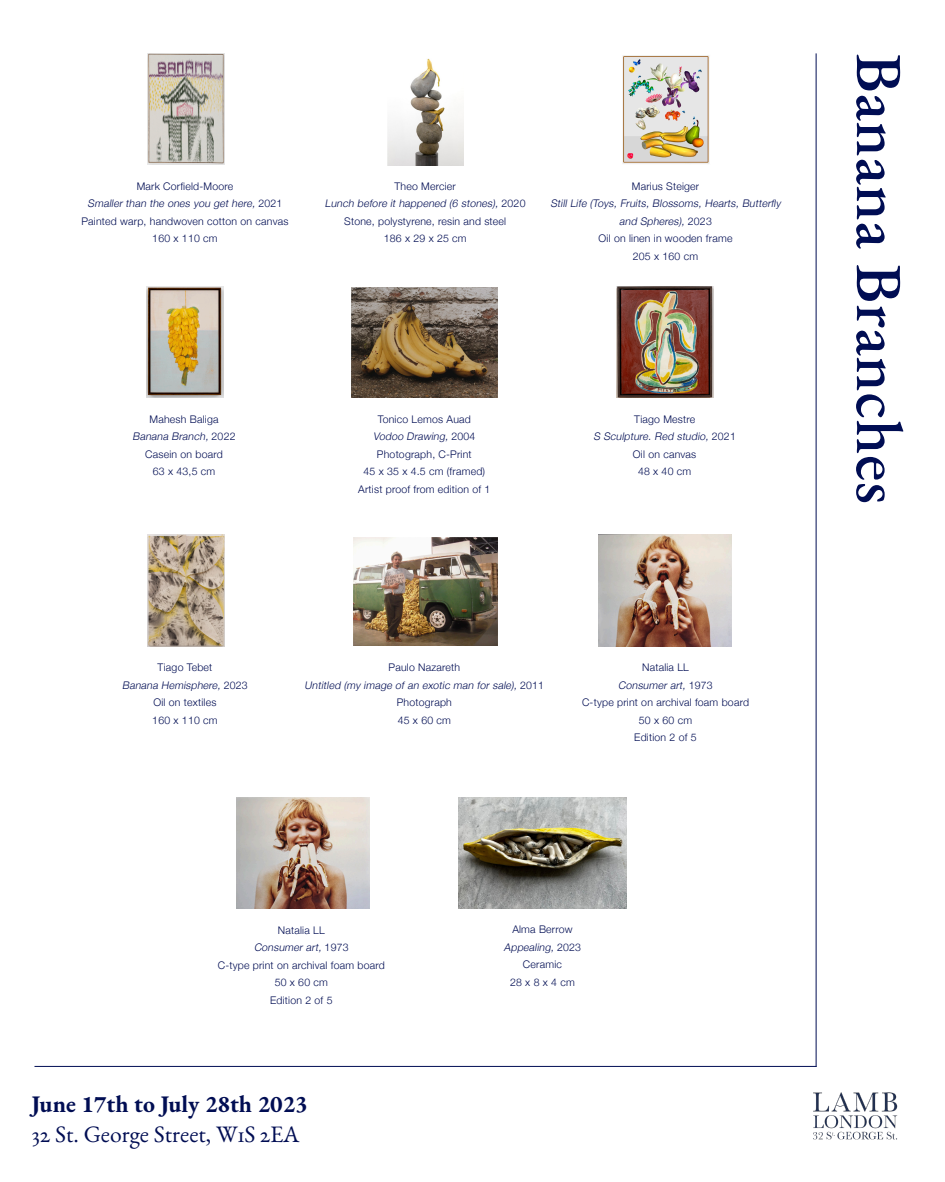
<style>
.page{position:relative;width:945px;height:1182px;background:#fff}
.page>*{position:absolute;margin:0;border:0;box-sizing:border-box;transform-origin:0 0}
.t1{font:500 65.62px "EB Garamond";letter-spacing:.01em;color:#000d53}
.t2{font:23.62px "EB Garamond";color:#000d53}
.t3{font:700 23.62px "EB Garamond";color:#000d53}
.t4{font:300 10.5px "Helvetica Neue";letter-spacing:.02em;color:#000d53}
.t5{font:italic 300 10.5px/17.5px "Helvetica Neue";color:#000d53;text-align:center}
.s1{font-style:normal}
</style>
<div class="page">
<hr style="left:816px;top:53px;width:1px;height:1013px;background:#000d53">
<hr style="left:34px;top:1065px;width:783px;height:1px;background:#000d53">
<img style="left:813px;top:1092px;width:85px;height:48px">
<img style="left:147px;top:53px;width:78px;height:111px">
<img style="left:387px;top:58px;width:76px;height:107px">
<img style="left:622px;top:55px;width:87px;height:109px">
<img style="left:146px;top:286px;width:78px;height:111px">
<img style="left:351px;top:288px;width:147px;height:109px">
<img style="left:617px;top:286px;width:96px;height:111px">
<img style="left:147px;top:535px;width:78px;height:111px">
<img style="left:353px;top:537px;width:144px;height:108px">
<img style="left:598px;top:535px;width:134px;height:111px">
<img style="left:236px;top:797px;width:133px;height:111px">
<img style="left:458px;top:797px;width:168px;height:111px">
<p class="t4" style="left:137px;top:177px;width:98px">Mark Corfield-Moore</p>
<p class="t5" style="left:88px;top:194px;width:196px">Smallerthan the ones you gethere,<span class="s1">2 0 2 1</span></p>
<p class="t4" style="left:81px;top:212px;width:209px">Painted warp, handwoven cotton on canvas</p>
<p class="t4" style="left:152px;top:230px;width:67px">160 x 110 cm</p>
<p class="t4" style="left:395px;top:177px;width:63px">Theo Mercier</p>
<p class="t5" style="left:325px;top:194px;width:202px">Lunch before ithappened (6 stones),<span class="s1">2 0 2 0</span></p>
<p class="t4" style="left:344px;top:212px;width:163px">Stone, polystyrene, resin and steel</p>
<p class="t4" style="left:384px;top:230px;width:84px">186 x 29 x 25 cm</p>
<p class="t4" style="left:632px;top:177px;width:69px">Marius Steiger</p>
<p class="t5" style="left:550px;top:194px;width:234px">StillLife (Toys,Fruits,Blossoms,Hearts,Butterfly and Spheres),<span class="s1">2 0 2 3</span></p>
<p class="t4" style="left:599px;top:230px;width:135px">Oil on linen in wooden frame</p>
<p class="t4" style="left:633px;top:247px;width:67px">205 x 160 cm</p>
<p class="t4" style="left:150px;top:410px;width:70px">Mahesh Baliga</p>
<p class="t5" style="left:133px;top:427px;width:105px">Banana Branch,<span class="s1">2 0 2 2</span></p>
<p class="t4" style="left:145px;top:445px;width:79px">Casein on board</p>
<p class="t4" style="left:153px;top:463px;width:64px">63 x 43,5 cm</p>
<p class="t4" style="left:378px;top:410px;width:95px">Tonico Lemos Auad</p>
<p class="t5" style="left:373px;top:427px;width:104px">Vodoo Drawing,<span class="s1">2 0 0 4</span></p>
<p class="t4" style="left:377px;top:445px;width:96px">Photograph, C-Print</p>
<p class="t4" style="left:364px;top:463px;width:123px">45 x 35 x 4.5 cm (framed)</p>
<p class="t4" style="left:358px;top:480px;width:134px">Artist proof from edition of 1</p>
<p class="t4" style="left:634px;top:410px;width:63px">Tiago Mestre</p>
<p class="t5" style="left:593px;top:427px;width:144px">S Sculpture.Red studio,<span class="s1">2 0 2 1</span></p>
<p class="t4" style="left:633px;top:445px;width:65px">Oil on canvas</p>
<p class="t4" style="left:638px;top:463px;width:55px">48 x 40 cm</p>
<p class="t4" style="left:158px;top:659px;width:56px">Tiago Tebet</p>
<p class="t5" style="left:122px;top:675px;width:127px">Banana Hemisphere,<span class="s1">2 0 2 3</span></p>
<p class="t4" style="left:153px;top:694px;width:65px">Oil on textiles</p>
<p class="t4" style="left:152px;top:711px;width:67px">160 x 110 cm</p>
<p class="t4" style="left:389px;top:659px;width:73px">Paulo Nazareth</p>
<p class="t5" style="left:305px;top:675px;width:241px">Untitled (my image ofan exotic man forsale),<span class="s1">2 0 1 1</span></p>
<p class="t4" style="left:397px;top:694px;width:57px">Photograph</p>
<p class="t4" style="left:398px;top:711px;width:55px">45 x 60 cm</p>
<p class="t4" style="left:642px;top:659px;width:48px">Natalia LL</p>
<p class="t5" style="left:618px;top:675px;width:96px">Consumerart,<span class="s1">1 9 7 3</span></p>
<p class="t4" style="left:582px;top:694px;width:169px">C-type print on archival foam board</p>
<p class="t4" style="left:639px;top:711px;width:55px">50 x 60 cm</p>
<p class="t4" style="left:634px;top:729px;width:64px">Edition 2 of 5</p>
<p class="t4" style="left:278px;top:921px;width:48px">Natalia LL</p>
<p class="t5" style="left:254px;top:938px;width:96px">Consumerart,<span class="s1">1 9 7 3</span></p>
<p class="t4" style="left:218px;top:956px;width:169px">C-type print on archival foam board</p>
<p class="t4" style="left:275px;top:974px;width:55px">50 x 60 cm</p>
<p class="t4" style="left:270px;top:991px;width:64px">Edition 2 of 5</p>
<p class="t3" style="left:32px;top:1087px;width:278px">June 17th to July 28th 2023</p>
<p class="t2" style="left:32px;top:1114px;width:269px">32 St. George Street, W1S 2EA</p>
<p class="t4" style="left:512px;top:920px;width:62px">Alma Berrow</p>
<p class="t5" style="left:504px;top:937px;width:79px">Appealing,<span class="s1">2 0 2 3</span></p>
<p class="t4" style="left:523px;top:955px;width:40px">Ceramic</p>
<p class="t4" style="left:510px;top:973px;width:66px">28 x 8 x 4 cm</p>
<p class="t1" style="left:923px;top:53px;width:452px;rotate:90deg">Banana Branches</p>
</div>
